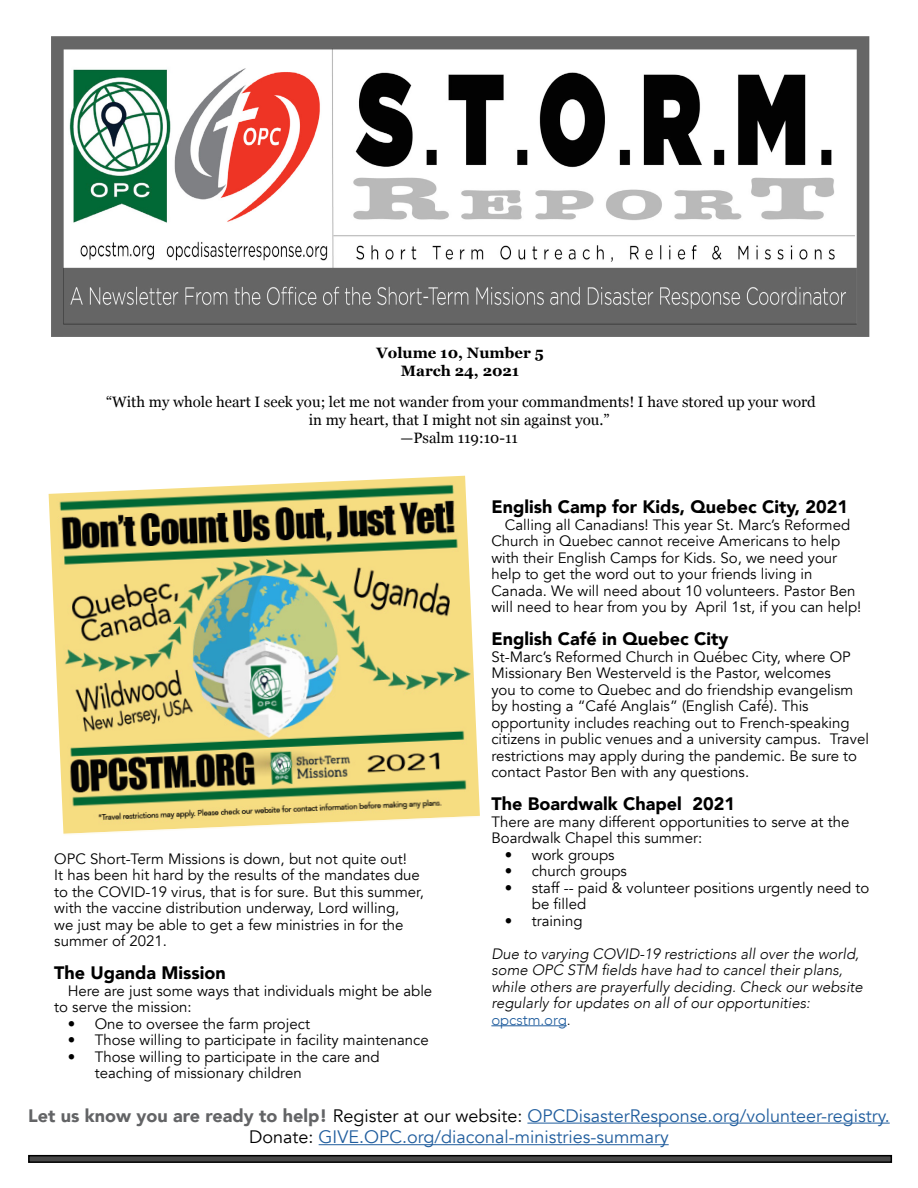
<style>
.page{position:relative;width:918px;height:1188px;background:#fff}
.page>*{position:absolute;margin:0;border:0;box-sizing:border-box;transform-origin:0 0}
.t1{font:18px/21.6px "Avenir";color:#215e9e;text-align:center}
.t2{font:900 18px "Avenir";color:#000}
.t3{font:15px/16.5px "Avenir";color:#000}
.t4{font:italic 300 15px/16.5px "Avenir";color:#000}
.t5{font:15px/18px "Georgia";color:#000;text-align:center}
.t6{font:700 15px/18px "Georgia";color:#000;text-align:center}
.s1{font-style:normal;color:#215e9e}
.s2{font-style:normal}
.s3{font-weight:900;color:#636466}
.s4{color:#000}
</style>
<div class="page">
<div style="left:29px;top:1156px;width:862px;height:6px;background:#494949"></div>
<div style="left:28px;top:1155px;width:864px;height:8px;border:2px solid #000"></div>
<img style="left:51px;top:37px;width:819px;height:300px">
<hr style="left:527px;top:1123px;width:363px;height:1px;background:#215e9e">
<hr style="left:319px;top:1144px;width:350px;height:1px;background:#215e9e">
<img style="left:49px;top:476px;width:431px;height:359px">
<hr style="left:491px;top:1025px;width:76px;height:1px;background:#215e9e">
<p class="t6" style="left:376px;top:343px;width:169px">Volume 10, Number 5<br>March 24, 2021</p>
<p class="t5" style="left:106px;top:392px;width:711px">“With my whole heart I seek you; let me not wander from your commandments! I have stored up your word in my heart, that I might not sin against you.”<br>—Psalm 119:10-11</p>
<p class="t3" style="left:54px;top:851px;width:371px">OPC Short-Term Missions is down, but not quite out!<br>It has been hit hard by the results of the mandates due to the COVID-19 virus, that is for sure. But this summer, with the vaccine distribution underway, Lord willing,<br>we just may be able to get a few ministries in for the summer of 2021.</p>
<p class="t2" style="left:54px;top:958px;width:173px">The Uganda Mission</p>
<p class="t3" style="left:54px;top:983px;width:380px;text-indent:14px">Here are just some ways that individuals might be able to serve the mission:</p>
<p class="t3" style="left:68px;top:1016px;width:244px">• One to oversee the farm project</p>
<p class="t3" style="left:68px;top:1032px;width:363px">• Those willing to participate in facility maintenance</p>
<p class="t3" style="left:95px;top:1049px;width:286px;text-indent:-27px">• Those willing to participate in the care and teaching of missionary children</p>
<p class="t2" style="left:491px;top:491px;width:358px">English Camp for Kids, Quebec City, 2021</p>
<p class="t3" style="left:491px;top:517px;width:372px;text-indent:14px">Calling all Canadians! This year St. Marc’s Reformed Church in Quebec cannot receive Americans to help with their English Camps for Kids. So, we need your help to get the word out to your friends living in Canada. We will need about 10 volunteers. Pastor Ben will need to hear from you by April 1st, if you can help!</p>
<p class="t2" style="left:491px;top:623px;width:239px">English Café in Quebec City</p>
<p class="t3" style="left:491px;top:649px;width:379px">St-Marc’s Reformed Church in Québec City, where OP Missionary Ben Westerveld is the Pastor, welcomes<br>you to come to Quebec and do friendship evangelism by hosting a “Café Anglais” (English Café). This opportunity includes reaching out to French-speaking citizens in public venues and a university campus. Travel restrictions may apply during the pandemic. Be sure to contact Pastor Ben with any questions.</p>
<p class="t2" style="left:491px;top:788px;width:245px">The Boardwalk Chapel 2021</p>
<p class="t3" style="left:491px;top:814px;width:360px">There are many different opportunities to serve at the<br>Boardwalk Chapel this summer:</p>
<p class="t3" style="left:505px;top:847px;width:111px">• work groups</p>
<p class="t3" style="left:505px;top:863px;width:124px">• church groups</p>
<p class="t3" style="left:532px;top:880px;width:339px;text-indent:-27px">• staff -- paid &amp; volunteer positions urgently need to be filled</p>
<p class="t3" style="left:505px;top:913px;width:79px">• training</p>
<p class="t4" style="left:491px;top:945px;width:373px">Due to varying COVID-19 restrictions all over the world, some OPC STM fields have had to cancel their plans, while others are prayerfully deciding. Check our website regularly for updates on all of our opportunities: <span class="s1">opcstm.org</span><span class="s2">.</span></p>
<p class="t1" style="left:28px;top:1105px;width:863px"><span class="s3">Let us know you are ready to help!</span> <span class="s4">Register at our website:</span> OPCDisasterResponse.org/volunteer-registry.<br><span class="s4">Donate:</span> GIVE.OPC.org/diaconal-ministries-summary</p>
</div>
